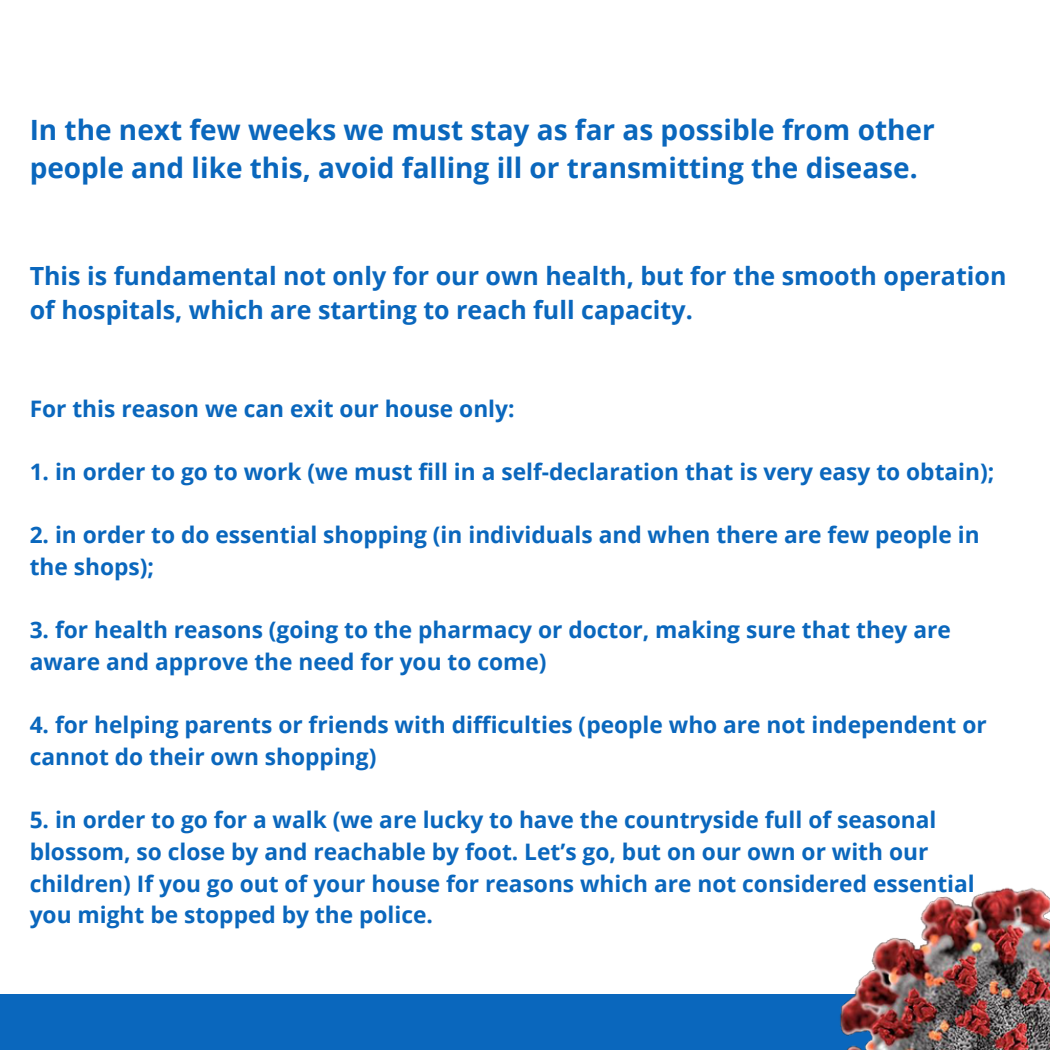
<style>
.page{position:relative;width:1050px;height:1050px;background:#fff}
.page>*{position:absolute;margin:0;border:0;box-sizing:border-box;transform-origin:0 0}
.t1{font:700 28px/38.3px "Open Sans";color:#0a67bd}
.t2{font:700 25.03px/34.3px "Open Sans";color:#0a67bd}
.t3{font:700 22.75px/31.7px "Open Sans";color:#0a67bd}
</style>
<div class="page">
<div style="left:0;top:994px;width:1050px;height:56px;background:#0a67bd"></div>
<img style="left:840px;top:887px;width:210px;height:163px">
<p class="t1" style="left:30px;top:110px;width:907px">In the next few weeks we must stay as far as possible from other people and like this, avoid falling ill or transmitting the disease.</p>
<p class="t2" style="left:30px;top:258px;width:978px">This is fundamental not only for our own health, but for the smooth operation of hospitals, which are starting to reach full capacity.</p>
<p class="t3" style="left:30px;top:392px;width:486px">For this reason we can exit our house only:</p>
<p class="t3" style="left:30px;top:455px;width:966px">1. in order to go to work (we must fill in a self-declaration that is very easy to obtain);</p>
<p class="t3" style="left:30px;top:519px;width:951px">2. in order to do essential shopping (in individuals and when there are few people in the shops);</p>
<p class="t3" style="left:30px;top:614px;width:923px">3. for health reasons (going to the pharmacy or doctor, making sure that they are aware and approve the need for you to come)</p>
<p class="t3" style="left:30px;top:709px;width:959px">4. for helping parents or friends with difficulties (people who are not independent or cannot do their own shopping)</p>
<p class="t3" style="left:30px;top:804px;width:947px">5. in order to go for a walk (we are lucky to have the countryside full of seasonal blossom, so close by and reachable by foot. Let’s go, but on our own or with our children) If you go out of your house for reasons which are not considered essential you might be stopped by the police.</p>
</div>
